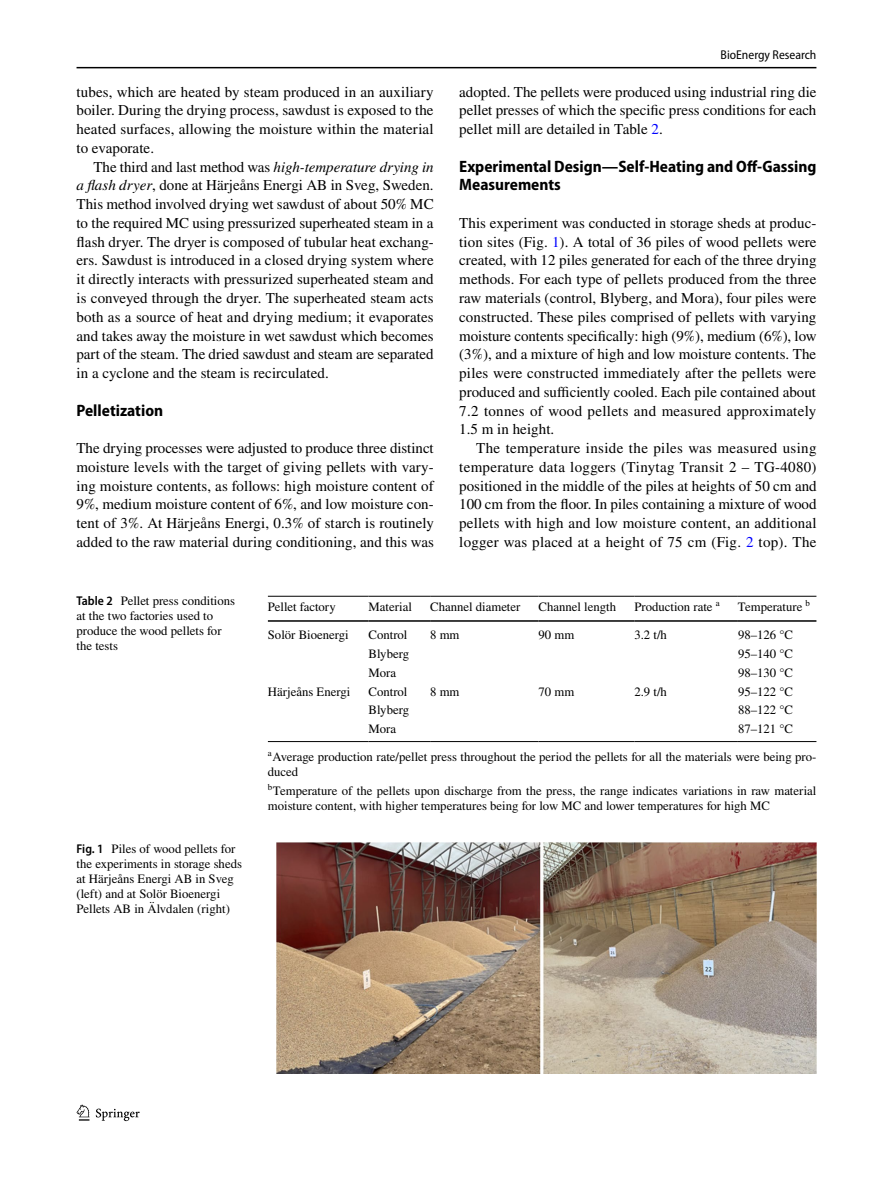
<style>
.page{position:relative;width:893px;height:1187px;background:#fff}
.page>*{position:absolute;margin:0;border:0;box-sizing:border-box;transform-origin:0 0}
.t1{font:700 semi-condensed 16.5px/18.8px "Myriad Pro";color:#000}
.t2{font:15px/18.8px "STIX";letter-spacing:.005em;color:#000;text-align:justify}
.t3{font:12.75px/15px "STIX";color:#000}
.t4{font:semi-condensed 12.75px "Myriad Pro";color:#000}
.s1{font-style:italic}
.s2{color:#00f}
.s3{font-family:"Myriad Pro";font-weight:600;font-stretch:semi-condensed}
</style>
<div class="page">
<hr style="left:77px;top:67px;width:739px;height:1px;background:#000">
<svg style="left:77px;top:1104px;width:12px;height:16px"></svg>
<svg style="left:96px;top:1108px;width:44px;height:12px"></svg>
<hr style="left:268px;top:595px;width:101px;height:1px;background:#000">
<hr style="left:268px;top:620px;width:101px;height:1px;background:#000">
<hr style="left:369px;top:595px;width:61px;height:1px;background:#000">
<hr style="left:369px;top:620px;width:61px;height:1px;background:#000">
<hr style="left:430px;top:595px;width:108px;height:1px;background:#000">
<hr style="left:430px;top:620px;width:108px;height:1px;background:#000">
<hr style="left:538px;top:595px;width:96px;height:1px;background:#000">
<hr style="left:538px;top:620px;width:96px;height:1px;background:#000">
<hr style="left:634px;top:595px;width:104px;height:1px;background:#000">
<hr style="left:634px;top:620px;width:104px;height:1px;background:#000">
<hr style="left:738px;top:595px;width:78px;height:1px;background:#000">
<hr style="left:738px;top:620px;width:78px;height:1px;background:#000">
<hr style="left:268px;top:741px;width:101px;height:1px;background:#000">
<hr style="left:430px;top:741px;width:108px;height:1px;background:#000">
<hr style="left:538px;top:741px;width:96px;height:1px;background:#000">
<hr style="left:634px;top:741px;width:104px;height:1px;background:#000">
<hr style="left:369px;top:741px;width:61px;height:1px;background:#000">
<hr style="left:738px;top:741px;width:78px;height:1px;background:#000">
<img style="left:276px;top:842px;width:540px;height:231px">
<p class="t2" style="left:77px;top:83px;width:359px">tubes, which are heated by steam produced in an auxiliary boiler. During the drying process, sawdust is exposed to the heated surfaces, allowing the moisture within the material to evaporate.</p>
<p class="t2" style="left:77px;top:158px;width:359px;text-indent:17px">The third and last method was <span class="s1">high-temperature drying in a flash dryer</span>, done at Härjeåns Energi AB in Sveg, Sweden.<br>This method involved drying wet sawdust of about 50% MC to the required MC using pressurized superheated steam in a flash dryer. The dryer is composed of tubular heat exchang&shy;ers. Sawdust is introduced in a closed drying system where it directly interacts with pressurized superheated steam and is conveyed through the dryer. The superheated steam acts both as a source of heat and drying medium; it evaporates and takes away the moisture in wet sawdust which becomes part of the steam. The dried sawdust and steam are separated in a cyclone and the steam is recirculated.</p>
<p class="t1" style="left:77px;top:401px;width:88px">Pelletization</p>
<p class="t2" style="left:77px;top:439px;width:359px">The drying processes were adjusted to produce three distinct moisture levels with the target of giving pellets with vary&shy;ing moisture contents, as follows: high moisture content of 9%, medium moisture content of 6%, and low moisture con&shy;tent of 3%. At Härjeåns Energi, 0.3% of starch is routinely added to the raw material during conditioning, and this was</p>
<p class="t4" style="left:721px;top:48px;width:97px">BioEnergy Research</p>
<p class="t2" style="left:459px;top:83px;width:359px">adopted. The pellets were produced using industrial ring die pellet presses of which the specific press conditions for each pellet mill are detailed in Table <span class="s2">2</span>.</p>
<p class="t1" style="left:459px;top:157px;width:359px">Experimental Design—Self‑Heating and Off‑Gassing<br>Measurements</p>
<p class="t2" style="left:459px;top:214px;width:359px">This experiment was conducted in storage sheds at produc&shy;tion sites (Fig. <span class="s2">1</span>). A total of 36 piles of wood pellets were created, with 12 piles generated for each of the three drying methods. For each type of pellets produced from the three raw materials (control, Blyberg, and Mora), four piles were constructed. These piles comprised of pellets with varying moisture contents specifically: high (9%), medium (6%), low (3%), and a mixture of high and low moisture contents. The piles were constructed immediately after the pellets were produced and sufficiently cooled. Each pile contained about 7.2 tonnes of wood pellets and measured approximately 1.5 m in height.</p>
<p class="t2" style="left:459px;top:439px;width:359px;text-indent:17px">The temperature inside the piles was measured using temperature data loggers (Tinytag Transit 2 – TG-4080) positioned in the middle of the piles at heights of 50 cm and 100 cm from the floor. In piles containing a mixture of wood pellets with high and low moisture content, an additional logger was placed at a height of 75 cm (Fig. <span class="s2">2</span> top). The</p>
<p class="t3" style="left:77px;top:594px;width:160px"><span class="s3">Table 2</span> Pellet press conditions at the two factories used to produce the wood pellets for the tests</p>
<p class="t3" style="left:77px;top:841px;width:167px"><span class="s3">Fig. 1</span> Piles of wood pellets for the experiments in storage sheds at Härjeåns Energi AB in Sveg (left) and at Solör Bioenergi<br>Pellets AB in Älvdalen (right)</p>
<p class="t3" style="left:268px;top:600px;width:69px">Pellet factory</p>
<p class="t3" style="left:369px;top:600px;width:45px">Material</p>
<p class="t3" style="left:430px;top:600px;width:92px">Channel diameter</p>
<p class="t3" style="left:538px;top:600px;width:79px">Channel length</p>
<p class="t3" style="left:634px;top:600px;width:87px">Production rate <sup>a</sup></p>
<p class="t3" style="left:738px;top:600px;width:74px">Temperature <sup>b</sup></p>
<p class="t3" style="left:268px;top:628px;width:82px">Solör Bioenergi</p>
<p class="t3" style="left:369px;top:628px;width:40px">Control</p>
<p class="t3" style="left:430px;top:628px;width:31px">8 mm</p>
<p class="t3" style="left:538px;top:628px;width:37px">90 mm</p>
<p class="t3" style="left:634px;top:628px;width:34px">3.2 t/h</p>
<p class="t3" style="left:738px;top:628px;width:57px">98–126 °C</p>
<p class="t3" style="left:369px;top:647px;width:42px">Blyberg</p>
<p class="t3" style="left:738px;top:647px;width:57px">95–140 °C</p>
<p class="t3" style="left:369px;top:665px;width:29px">Mora</p>
<p class="t3" style="left:738px;top:665px;width:57px">98–130 °C</p>
<p class="t3" style="left:268px;top:684px;width:84px">Härjeåns Energi</p>
<p class="t3" style="left:369px;top:684px;width:40px">Control</p>
<p class="t3" style="left:430px;top:684px;width:31px">8 mm</p>
<p class="t3" style="left:538px;top:684px;width:37px">70 mm</p>
<p class="t3" style="left:634px;top:684px;width:34px">2.9 t/h</p>
<p class="t3" style="left:738px;top:684px;width:57px">95–122 °C</p>
<p class="t3" style="left:369px;top:703px;width:42px">Blyberg</p>
<p class="t3" style="left:738px;top:703px;width:57px">88–122 °C</p>
<p class="t3" style="left:369px;top:722px;width:29px">Mora</p>
<p class="t3" style="left:738px;top:722px;width:57px">87–121 °C</p>
<p class="t3" style="left:268px;top:750px;width:550px"><sup>a</sup>Average production rate/pellet press throughout the period the pellets for all the materials were being pro&shy;duced</p>
<p class="t3" style="left:268px;top:784px;width:550px"><sup>b</sup>Temperature of the pellets upon discharge from the press, the range indicates variations in raw material moisture content, with higher temperatures being for low MC and lower temperatures for high MC</p>
</div>
